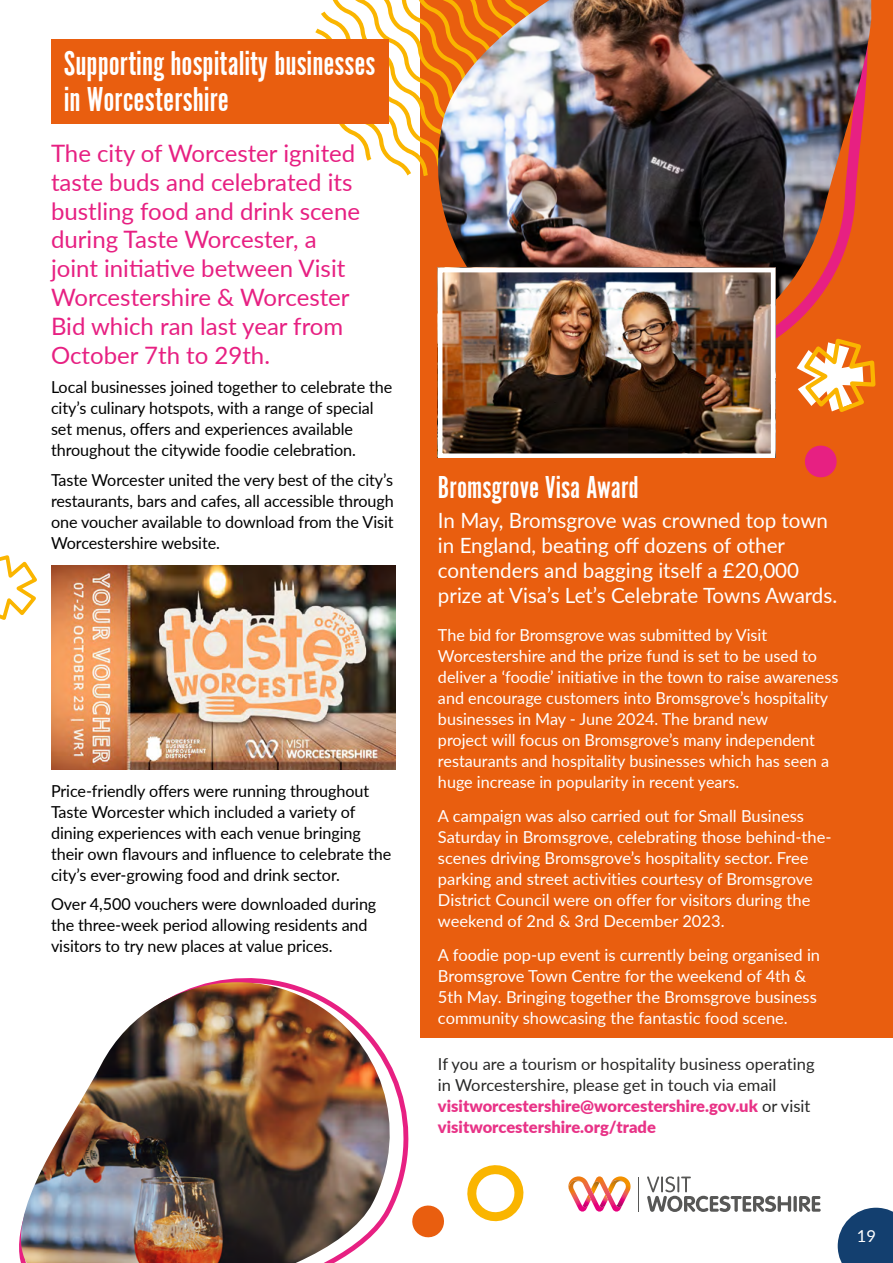
<style>
.page{position:relative;width:893px;height:1263px;background:#fff}
.page>*{position:absolute;margin:0;border:0;box-sizing:border-box;transform-origin:0 0}
.Article_Title_Orange__H3{font:36px/36px "Alternate Got No 1 D";color:#fff}
.Body_Header__H4__White{font:33px "Alternate Got No 1 D";color:#fff}
.t1{font:24px/28.8px "Lato";color:#e72082}
.First_Paragraph_Larger_Text__p{font:21px/25.2px "Lato";color:#fff}
.Body_Text__p{font:16.5px/21px "Lato";color:#fff}
.t2{font:16.5px/21px "Lato";letter-spacing:-.005em;color:#000}
.Body_Text__p-2{font:16.5px/21px "Lato";color:#282827}
.s1{font-weight:900;color:#e83387}
</style>
<div class="page">
<svg style="left:212px;top:958px;width:216px;height:255px"></svg>
<div style="left:421px;top:0;width:472px;height:1037px;background:#e95e0f"></div>
<svg style="left:312px;top:0;width:115px;height:176px"></svg>
<div style="left:51px;top:39px;width:337px;height:84px;background:#e95e0f"></div>
<img style="left:51px;top:566px;width:344px;height:204px">
<svg style="left:775px;top:0;width:97px;height:371px"></svg>
<img style="left:427px;top:0;width:444px;height:302px">
<img style="left:19px;top:982px;width:371px;height:281px">
<img style="left:443px;top:273px;width:327px;height:180px">
<div style="left:438px;top:268px;width:337px;height:190px;border:4px solid #fff"></div>
<svg style="left:467px;top:1165px;width:57px;height:57px"></svg>
<svg style="left:410px;top:1203px;width:34px;height:35px"></svg>
<svg style="left:647px;top:1176px;width:144px;height:36px"></svg>
<svg style="left:793px;top:1196px;width:4px;height:16px"></svg>
<svg style="left:799px;top:1196px;width:22px;height:16px"></svg>
<hr style="left:638px;top:1177px;width:1px;height:35px;background:#575756">
<svg style="left:568px;top:1176px;width:63px;height:35px"></svg>
<svg style="left:804px;top:445px;width:33px;height:33px"></svg>
<svg style="left:797px;top:335px;width:79px;height:77px"></svg>
<svg style="left:0;top:555px;width:37px;height:65px"></svg>
<svg style="left:838px;top:1208px;width:55px;height:55px;background:#2d547e"></svg>
<h3 class="Article_Title_Orange__H3" style="left:64px;top:45px;width:313px">Supporting hospitality businesses in Worcestershire</h3>
<p class="t1" style="left:51px;top:138px;width:311px">The city of Worcester ignited taste buds and celebrated its bustling food and drink scene during Taste Worcester, a joint initiative between Visit<br>Worcestershire &amp; Worcester<br>Bid which ran last year from<br>October 7th to 29th.</p>
<p class="t2" style="left:51px;top:376px;width:343px">Local businesses joined together to celebrate the city’s culinary hotspots, with a range of special set menus, offers and experiences available throughout the citywide foodie celebration.</p>
<p class="t2" style="left:51px;top:468px;width:344px;text-align:justify">Taste Worcester united the very best of the city’s restaurants, bars and cafes, all accessible through one voucher available to download from the Visit Worcestershire website.</p>
<p class="t2" style="left:51px;top:779px;width:342px">Price-friendly offers were running throughout Taste Worcester which included a variety of dining experiences with each venue bringing their own flavours and influence to celebrate the city’s ever-growing food and drink sector.</p>
<p class="t2" style="left:51px;top:893px;width:327px">Over 4,500 vouchers were downloaded during the three-week period allowing residents and visitors to try new places at value prices.</p>
<h2 class="Body_Header__H4__White" style="left:438px;top:471px;width:202px">Bromsgrove Visa Award</h2>
<p class="First_Paragraph_Larger_Text__p" style="left:438px;top:507px;width:401px">In May, Bromsgrove was crowned top town in England, beating off dozens of other contenders and bagging itself a £20,000 prize at Visa’s Let’s Celebrate Towns Awards.</p>
<p class="Body_Text__p" style="left:438px;top:624px;width:402px">The bid for Bromsgrove was submitted by Visit Worcestershire and the prize fund is set to be used to deliver a ‘foodie’ initiative in the town to raise awareness and encourage customers into Bromsgrove’s hospitality businesses in May - June 2024. The brand new<br>project will focus on Bromsgrove’s many independent restaurants and hospitality businesses which has seen a huge increase in popularity in recent years.</p>
<p class="Body_Text__p" style="left:438px;top:805px;width:395px">A campaign was also carried out for Small Business Saturday in Bromsgrove, celebrating those behind-the&shy;scenes driving Bromsgrove’s hospitality sector. Free parking and street activities courtesy of Bromsgrove District Council were on offer for visitors during the weekend of 2nd &amp; 3rd December 2023.</p>
<p class="Body_Text__p" style="left:438px;top:944px;width:384px">A foodie pop-up event is currently being organised in Bromsgrove Town Centre for the weekend of 4th &amp; 5th May. Bringing together the Bromsgrove business community showcasing the fantastic food scene.</p>
<p class="Body_Text__p-2" style="left:438px;top:1053px;width:378px">If you are a tourism or hospitality business operating in Worcestershire, please get in touch via email <span class="s1">visitworcestershire@worcestershire.gov.uk</span> or visit <span class="s1">visitworcestershire.org/trade</span></p>
<p class="Body_Text__p" style="left:857px;top:1225px;width:21px">19</p>
</div>
